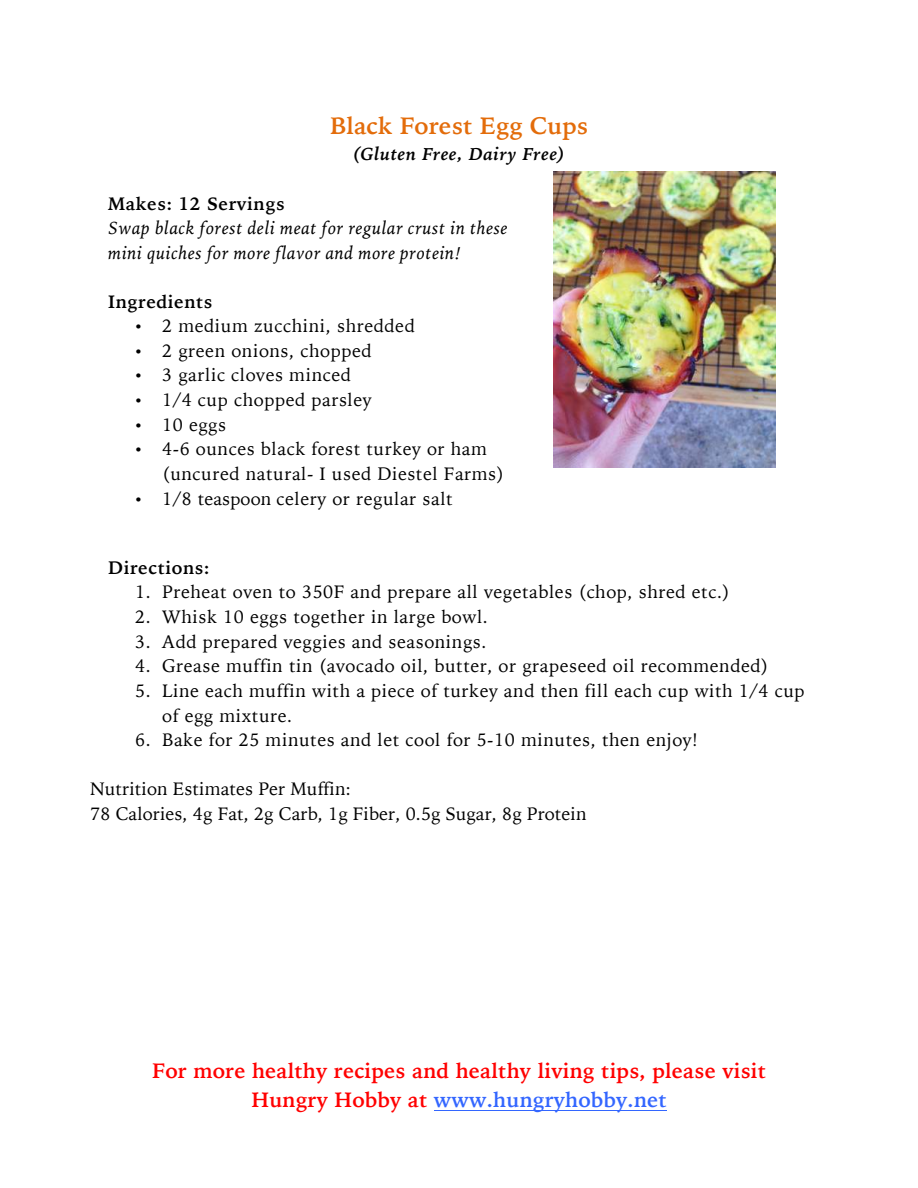
<style>
.page{position:relative;width:918px;height:1188px;background:#fff}
.page>*{position:absolute;margin:0;border:0;box-sizing:border-box;transform-origin:0 0}
.t1{font:700 23.7px "Iowan Old Style";letter-spacing:.005em;color:#e36c0a}
.t2{font:700 20.85px/28.8px "Iowan Old Style";letter-spacing:.01em;color:#f00;text-align:center}
.t3{font:18px/24.5px "Iowan Old Style";letter-spacing:.035em;color:#000}
.t4{font:italic 18px/24.5px "Iowan Old Style";letter-spacing:.035em;color:#000}
.t5{font:18px/24.9px "Iowan Old Style";letter-spacing:.01em;color:#000}
.t6{font:700 18px "Iowan Old Style";letter-spacing:.035em;color:#000}
.t7{font:italic 700 18px "Iowan Old Style";letter-spacing:.035em;color:#000}
.s1{color:#36f}
</style>
<div class="page">
<hr style="left:434px;top:1110px;width:233px;height:1px;background:#36f">
<img style="left:554px;top:171px;width:222px;height:296px">
<h1 class="t1" style="left:330px;top:109px;width:260px">Black Forest Egg Cups</h1>
<p class="t7" style="left:353px;top:142px;width:214px">(Gluten Free, Dairy Free)</p>
<p class="t6" style="left:108px;top:191px;width:178px">Makes: 12 Servings</p>
<p class="t4" style="left:108px;top:216px;width:401px">Swap black forest deli meat for regular crust in these mini quiches for more flavor and more protein!</p>
<p class="t6" style="left:108px;top:289px;width:106px">Ingredients</p>
<p class="t3" style="left:135px;top:314px;width:281px">• 2 medium zucchini, shredded</p>
<p class="t3" style="left:135px;top:338px;width:238px">• 2 green onions, chopped</p>
<p class="t3" style="left:135px;top:363px;width:217px">• 3 garlic cloves minced</p>
<p class="t3" style="left:135px;top:388px;width:238px">• 1/4 cup chopped parsley</p>
<p class="t3" style="left:135px;top:412px;width:92px">• 10 eggs</p>
<p class="t3" style="left:162px;top:437px;width:344px;text-indent:-27px">• 4-6 ounces black forest turkey or ham (uncured natural- I used Diestel Farms)</p>
<p class="t3" style="left:135px;top:486px;width:319px">• 1/8 teaspoon celery or regular salt</p>
<p class="t6" style="left:108px;top:555px;width:103px">Directions:</p>
<p class="t3" style="left:135px;top:580px;width:596px">1. Preheat oven to 350F and prepare all vegetables (chop, shred etc.)</p>
<p class="t3" style="left:135px;top:605px;width:354px">2. Whisk 10 eggs together in large bowl.</p>
<p class="t3" style="left:135px;top:629px;width:353px">3. Add prepared veggies and seasonings.</p>
<p class="t3" style="left:135px;top:654px;width:635px">4. Grease muffin tin (avocado oil, butter, or grapeseed oil recommended)</p>
<p class="t3" style="left:162px;top:678px;width:644px;line-height:24.9px;text-indent:-27px">5. Line each muffin with a piece of turkey and then fill each cup with 1/4 cup of egg mixture.</p>
<p class="t3" style="left:135px;top:727px;width:565px">6. Bake for 25 minutes and let cool for 5-10 minutes, then enjoy!</p>
<p class="t5" style="left:90px;top:776px;width:498px">Nutrition Estimates Per Muffin:<br>78 Calories, 4g Fat, 2g Carb, 1g Fiber, 0.5g Sugar, 8g Protein</p>
<p class="t2" style="left:152px;top:1056px;width:615px">For more healthy recipes and healthy living tips, please visit<br>Hungry Hobby at <span class="s1">www.hungryhobby.net</span></p>
</div>
